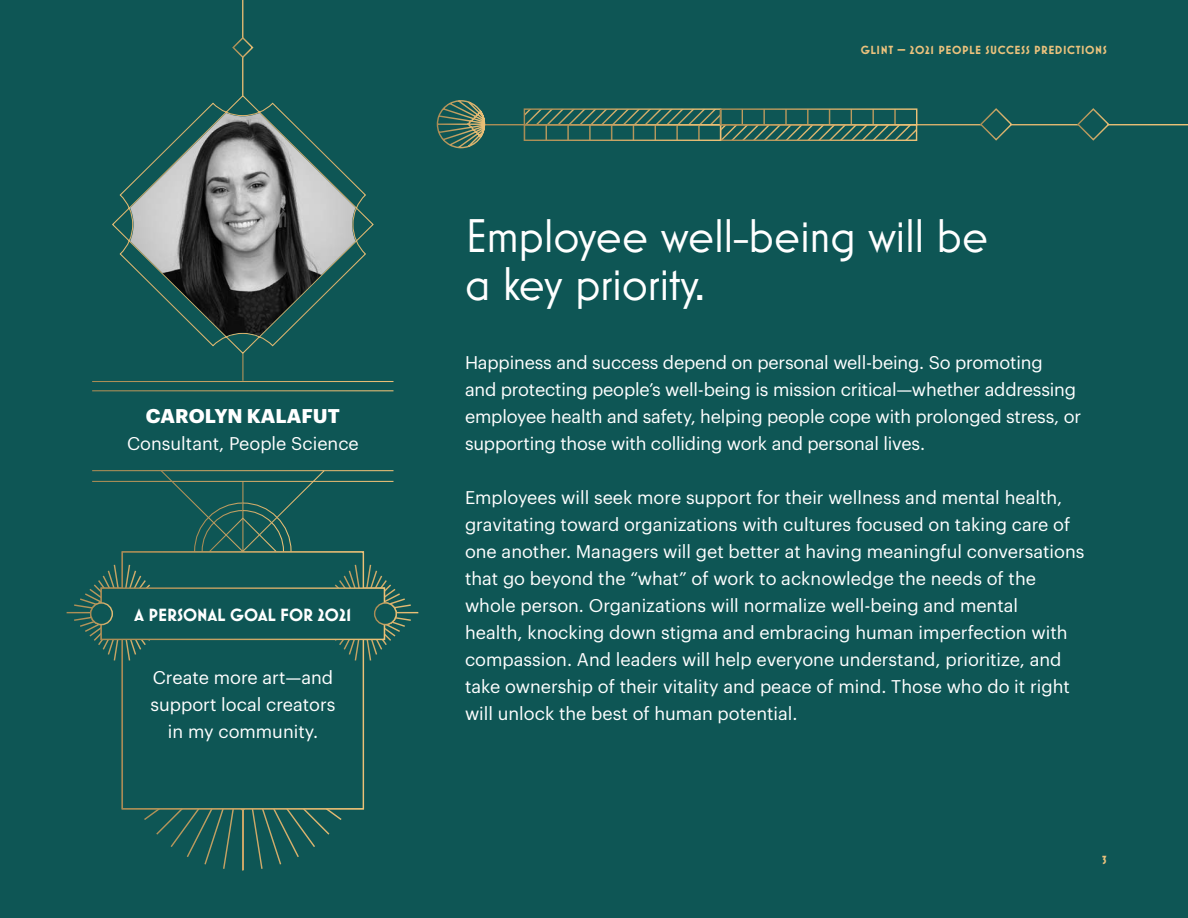
<style>
.page{position:relative;width:1188px;height:918px;background:#0e5655}
.page>*{position:absolute;margin:0;border:0;box-sizing:border-box;transform-origin:0 0}
.t1{font:48px/48px "Mostra Nuova";color:#fff}
.t2{font:700 19.5px "Graphik";letter-spacing:.005em;color:#fff}
.t3{font:18px/27px "Graphik";color:#fff}
.t4{font:700 18px "Mostra Nuova";color:#fff}
.t5{font:700 12px "Mostra Nuova";letter-spacing:.05em;color:#ebc27d}
</style>
<div class="page">
<svg style="left:242px;top:355px;width:1px;height:26px"></svg>
<hr style="left:92px;top:390px;width:302px;height:1px;background:#fff">
<hr style="left:92px;top:381px;width:302px;height:1px;background:#fff">
<hr style="left:92px;top:481px;width:302px;height:1px;background:#fff">
<hr style="left:92px;top:470px;width:302px;height:1px;background:#fff">
<svg style="left:160px;top:470px;width:166px;height:81px"></svg>
<svg style="left:112px;top:96px;width:262px;height:259px"></svg>
<hr style="left:484px;top:124px;width:704px;height:1px;background:#fff">
<svg style="left:524px;top:109px;width:393px;height:31px"></svg>
<svg style="left:121px;top:662px;width:244px;height:209px"></svg>
<svg style="left:436px;top:100px;width:50px;height:49px"></svg>
<svg style="left:1076px;top:108px;width:35px;height:33px"></svg>
<svg style="left:979px;top:108px;width:34px;height:33px"></svg>
<hr style="left:242px;top:0;width:2px;height:96px;background:#fff">
<svg style="left:232px;top:36px;width:22px;height:23px"></svg>
<div style="left:122px;top:552px;width:241px;height:257px;background:#0e5655"></div>
<svg style="left:306px;top:563px;width:113px;height:99px"></svg>
<svg style="left:66px;top:563px;width:113px;height:99px"></svg>
<div style="left:101px;top:588px;width:283px;height:51px;background:#0e5655"></div>
<div style="left:91px;top:603px;width:21px;height:22px;background:#0e5655;border-radius:50%"></div>
<div style="left:90px;top:602px;width:23px;height:23px;border:1px solid #fff;border-radius:50%"></div>
<div style="left:375px;top:603px;width:21px;height:22px;background:#0e5655;border-radius:50%"></div>
<div style="left:374px;top:602px;width:23px;height:23px;border:1px solid #fff;border-radius:50%"></div>
<img style="left:130px;top:113px;width:226px;height:223px">
<p class="t2" style="left:146px;top:401px;width:196px">CAROLYN KALAFUT</p>
<p class="t3" style="left:127px;top:428px;width:233px">Consultant, People Science</p>
<p class="t4" style="left:135px;top:604px;width:218px">A PERSONAL GOAL FOR 2021</p>
<p class="t3" style="left:150px;top:662px;width:187px;text-align:center">Create more art—and support local creators in my community.</p>
<p class="t5" style="left:861px;top:43px;width:248px">GLINT — 2021 PEOPLE SUCCESS PREDICTIONS</p>
<h3 class="t1" style="left:465px;top:211px;width:525px">Employee well-being will be a key priority.</h3>
<p class="t3" style="left:465px;top:347px;width:618px">Happiness and success depend on personal well-being. So promoting<br>and protecting people’s well-being is mission critical—whether addressing employee health and safety, helping people cope with prolonged stress, or supporting those with colliding work and personal lives.</p>
<p class="t3" style="left:465px;top:482px;width:621px">Employees will seek more support for their wellness and mental health, gravitating toward organizations with cultures focused on taking care of one another. Managers will get better at having meaningful conversations that go beyond the “what” of work to acknowledge the needs of the whole person. Organizations will normalize well-being and mental<br>health, knocking down stigma and embracing human imperfection with compassion. And leaders will help everyone understand, prioritize, and take ownership of their vitality and peace of mind. Those who do it right will unlock the best of human potential.</p>
<p class="t5" style="left:1102px;top:853px;width:6px">3</p>
</div>
